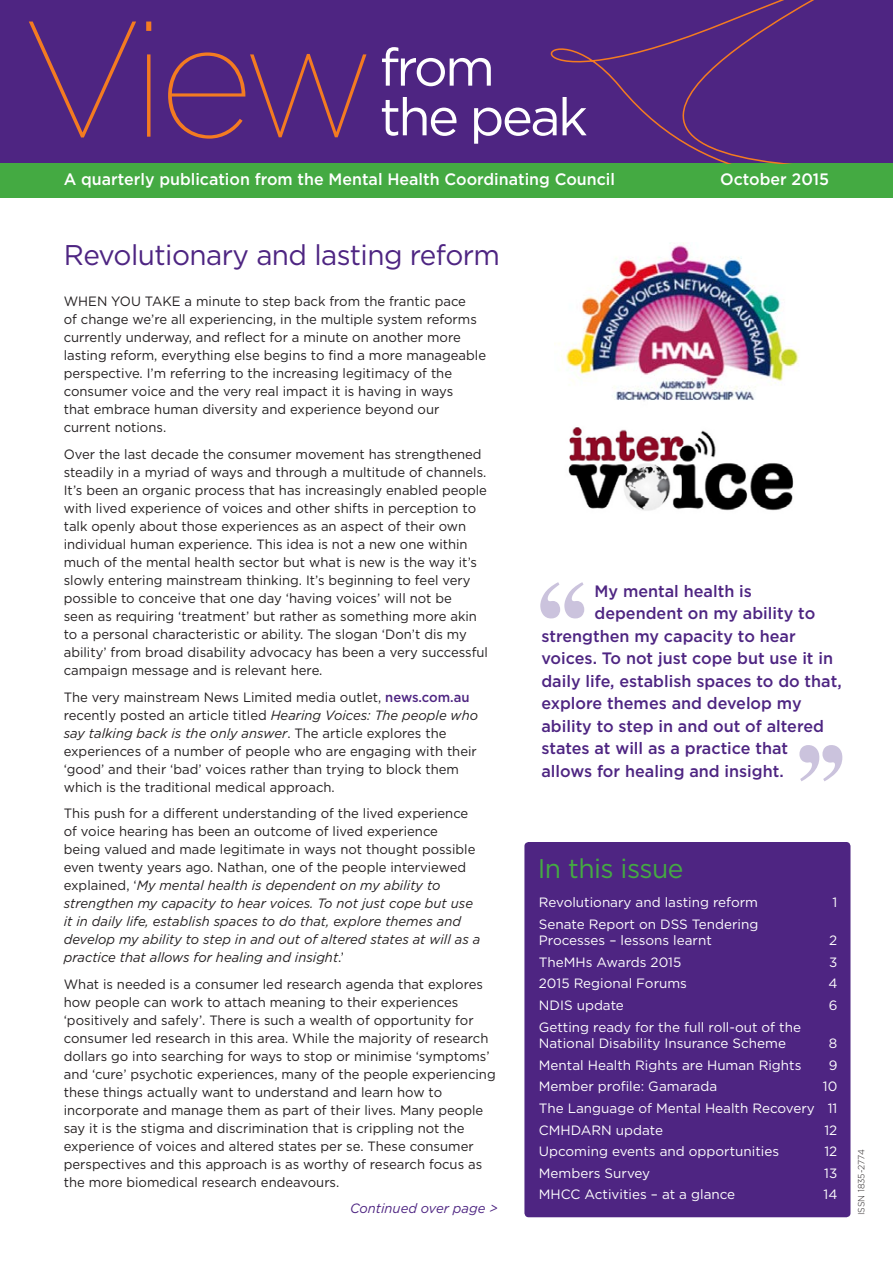
<style>
.page{position:relative;width:893px;height:1263px;background:#fff}
.page>*{position:absolute;margin:0;border:0;box-sizing:border-box;transform-origin:0 0}
.Subheads{font:100 164.55px "Gotham";color:#f47b21}
.HEADING_3_new{font:700 108px "Times";color:#cbc3dd}
.Subheads-2{font:52.5px "Gotham";letter-spacing:-.05em;color:#fff}
.Heading_1{font:28.5px "Gotham";letter-spacing:-.02em;color:#4e2582}
.t1{font:27px "Gotham";letter-spacing:-.02em;color:#44aa42}
.pull_quotes{font:500 16.5px "Gotham";color:#4e2582}
.Body_copy{font:500 16.5px "Gotham";color:#fff}
.Body_copy-2{font:13.5px/18px "Gotham";color:#231f20}
.Body_copy-3{font:italic 13.5px/18px "Gotham";color:#231f20}
.t2{font:13.5px/16.5px "Gotham";color:#fff}
.Body_copy-4{font:italic 13.5px "Gotham";color:#4e2582}
.Body_copy-5{font:300 9px "Gotham";color:#231f20}
.s1{font-weight:500;color:#4e2582}
.s2{font-style:italic}
.s3{font-style:normal}
</style>
<div class="page">
<div style="left:0;top:0;width:893px;height:163px;background:#4e2582"></div>
<div style="left:0;top:163px;width:893px;height:35px;background:#44aa42"></div>
<svg style="left:551px;top:0;width:263px;height:163px"></svg>
<div style="left:524px;top:842px;width:326px;height:375px;background:#4e2582;border-radius:4px"></div>
<img style="left:568px;top:427px;width:226px;height:84px">
<img style="left:559px;top:243px;width:240px;height:158px">
<p class="Subheads" style="left:23px;top:-10px;width:353px">View</p>
<p class="Body_copy" style="left:64px;top:170px;width:553px">A quarterly publication from the Mental Health Coordinating Council</p>
<p class="Subheads-2" style="left:380px;top:38px;width:117px">from</p>
<p class="Subheads-2" style="left:380px;top:88px;width:210px">the peak</p>
<p class="Body_copy" style="left:720px;top:170px;width:110px">October 2015</p>
<p class="Heading_1" style="left:64px;top:239px;width:438px">Revolutionary and lasting reform</p>
<p class="Body_copy-2" style="left:64px;top:292px;width:424px">WHEN YOU TAKE a minute to step back from the frantic pace<br>of change we’re all experiencing, in the multiple system reforms currently underway, and reflect for a minute on another more lasting reform, everything else begins to find a more manageable perspective. I’m referring to the increasing legitimacy of the consumer voice and the very real impact it is having in ways<br>that embrace human diversity and experience beyond our current notions.</p>
<p class="Body_copy-2" style="left:64px;top:445px;width:426px">Over the last decade the consumer movement has strengthened steadily in a myriad of ways and through a multitude of channels.<br>It’s been an organic process that has increasingly enabled people with lived experience of voices and other shifts in perception to talk openly about those experiences as an aspect of their own individual human experience. This idea is not a new one within much of the mental health sector but what is new is the way it’s slowly entering mainstream thinking. It’s beginning to feel very possible to conceive that one day ‘having voices’ will not be<br>seen as requiring ‘treatment’ but rather as something more akin to a personal characteristic or ability. The slogan ‘Don’t dis my ability’ from broad disability advocacy has been a very successful campaign message and is relevant here.</p>
<p class="Body_copy-2" style="left:64px;top:687px;width:416px">The very mainstream News Limited media outlet, <span class="s1">news.com.au </span>recently posted an article titled <span class="s2">Hearing Voices: The people who say talking back is the only answer</span>. The article explores the experiences of a number of people who are engaging with their ‘good’ and their ‘bad’ voices rather than trying to block them which is the traditional medical approach.</p>
<p class="Body_copy-3" style="left:64px;top:804px;width:418px"><span class="s3">This push for a different understanding of the lived experience of voice hearing has been an outcome of lived experience<br>being valued and made legitimate in ways not thought possible even twenty years ago. Nathan, one of the people interviewed explained, ‘</span>My mental health is dependent on my ability to strengthen my capacity to hear voices. To not just cope but use it in daily life, establish spaces to do that, explore themes and develop my ability to step in and out of altered states at will as a practice that allows for healing and insight<span class="s3">.’</span></p>
<p class="Body_copy-2" style="left:64px;top:974px;width:433px">What is needed is a consumer led research agenda that explores how people can work to attach meaning to their experiences ‘positively and safely’. There is such a wealth of opportunity for consumer led research in this area. While the majority of research dollars go into searching for ways to stop or minimise ‘symptoms’ and ‘cure’ psychotic experiences, many of the people experiencing these things actually want to understand and learn how to incorporate and manage them as part of their lives. Many people say it is the stigma and discrimination that is crippling not the experience of voices and altered states per se. These consumer perspectives and this approach is as worthy of research focus as the more biomedical research endeavours.</p>
<p class="Body_copy-4" style="left:350px;top:1201px;width:149px">Continued over page &gt;</p>
<p class="HEADING_3_new" style="left:533px;top:517px;width:62px">‘‘</p>
<p class="pull_quotes" style="left:594px;top:582px;width:159px">My mental health is</p>
<p class="pull_quotes" style="left:594px;top:604px;width:222px">dependent on my ability to</p>
<p class="pull_quotes" style="left:541px;top:627px;width:256px">strengthen my capacity to hear</p>
<p class="pull_quotes" style="left:541px;top:649px;width:293px">voices. To not just cope but use it in</p>
<p class="pull_quotes" style="left:541px;top:672px;width:302px">daily life, establish spaces to do that,</p>
<p class="pull_quotes" style="left:541px;top:694px;width:262px">explore themes and develop my</p>
<p class="pull_quotes" style="left:541px;top:717px;width:284px">ability to step in and out of altered</p>
<p class="pull_quotes" style="left:541px;top:739px;width:248px">states at will as a practice that</p>
<p class="pull_quotes" style="left:541px;top:762px;width:244px">allows for healing and insight.</p>
<p class="HEADING_3_new" style="left:791px;top:680px;width:60px">’’</p>
<p class="t1" style="left:538px;top:853px;width:147px">In this issue</p>
<p class="t2" style="left:539px;top:894px;width:221px">Revolutionary and lasting reform</p>
<p class="t2" style="left:832px;top:894px;width:6px">1</p>
<p class="t2" style="left:539px;top:915px;width:221px">Senate Report on DSS Tendering<br>Processes – lessons learnt</p>
<p class="t2" style="left:829px;top:932px;width:10px">2</p>
<p class="t2" style="left:539px;top:953px;width:144px">TheMHs Awards 2015</p>
<p class="t2" style="left:829px;top:953px;width:10px">3</p>
<p class="t2" style="left:539px;top:975px;width:150px">2015 Regional Forums</p>
<p class="t2" style="left:828px;top:975px;width:11px">4</p>
<p class="t2" style="left:539px;top:997px;width:87px">NDIS update</p>
<p class="t2" style="left:829px;top:997px;width:10px">6</p>
<p class="t2" style="left:539px;top:1018px;width:264px">Getting ready for the full roll-out of the<br>National Disability Insurance Scheme</p>
<p class="t2" style="left:829px;top:1035px;width:10px">8</p>
<p class="t2" style="left:539px;top:1056px;width:264px">Mental Health Rights are Human Rights</p>
<p class="t2" style="left:829px;top:1056px;width:10px">9</p>
<p class="t2" style="left:539px;top:1078px;width:180px">Member profile: Gamarada</p>
<p class="t2" style="left:823px;top:1078px;width:16px">10</p>
<p class="t2" style="left:539px;top:1100px;width:300px">The Language of Mental Health Recovery 11</p>
<p class="t2" style="left:539px;top:1121px;width:126px">CMHDARN update</p>
<p class="t2" style="left:824px;top:1121px;width:14px">12</p>
<p class="t2" style="left:539px;top:1143px;width:242px">Upcoming events and opportunities</p>
<p class="t2" style="left:824px;top:1143px;width:14px">12</p>
<p class="t2" style="left:539px;top:1164px;width:113px">Members Survey</p>
<p class="t2" style="left:824px;top:1164px;width:15px">13</p>
<p class="t2" style="left:539px;top:1186px;width:198px">MHCC Activities – at a glance</p>
<p class="t2" style="left:823px;top:1186px;width:15px">14</p>
<p class="Body_copy-5" style="left:856px;top:1215px;width:67px;rotate:-90deg">ISSN 1835-2774</p>
</div>
